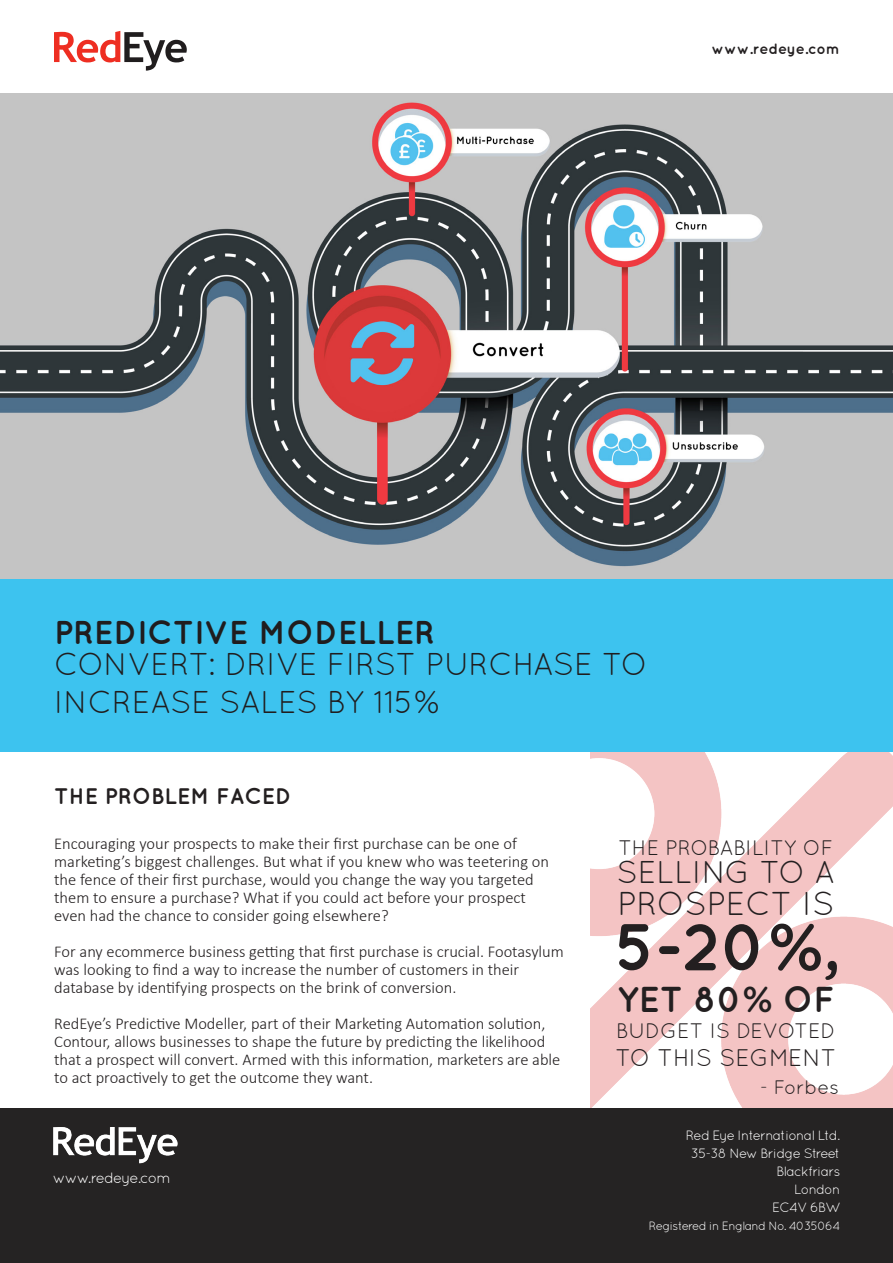
<style>
.page{position:relative;width:893px;height:1263px;background:#fff}
.page>*{position:absolute;margin:0;border:0;box-sizing:border-box;transform-origin:0 0}
.t1{font:700 66px "Quicksand";color:#231f20}
.t2{font:700 36px "Quicksand";color:#231f20}
.t3{font:700 33px "Quicksand";color:#201d1e}
.t4{font:33px "Quicksand";color:#231f20}
.t5{font:31.5px "Quicksand";color:#201d1e}
.t6{font:31.5px "Quicksand";color:#231f20}
.t7{font:24px "Quicksand";color:#231f20}
.t8{font:700 22.5px "Quicksand";color:#231f20}
.t9{font:21px "Quicksand";color:#231f20}
.t10{font:19.5px "Quicksand";color:#231f20}
.t11{font:300 16.5px/18px "Calibri";color:#231f20}
.t12{font:700 15px "Quicksand";letter-spacing:-.01em;color:#231f20}
.t13{font:15px "Quicksand";letter-spacing:-.06em;color:#fff}
.t14{font:13.5px/18px "Quicksand";letter-spacing:-.05em;color:#fff;text-align:right}
.t15{font:12px "Quicksand";letter-spacing:-.05em;color:#fff}
</style>
<div class="page">
<svg style="left:54px;top:31px;width:133px;height:40px"></svg>
<div style="left:0;top:1108px;width:893px;height:155px;background:#252323"></div>
<img style="left:53px;top:1127px;width:124px;height:37px">
<img style="left:591px;top:752px;width:302px;height:356px">
<img style="left:0;top:94px;width:893px;height:485px">
<div style="left:0;top:579px;width:893px;height:173px;background:#3dc3ef"></div>
<p class="t12" style="left:711px;top:40px;width:130px">www.redeye.com</p>
<p class="t3" style="left:54px;top:613px;width:382px">PREDICTIVE MODELLER</p>
<p class="t5" style="left:54px;top:646px;width:595px">CONVERT: DRIVE FIRST PURCHASE TO</p>
<p class="t5" style="left:54px;top:684px;width:387px">INCREASE SALES BY 115%</p>
<p class="t8" style="left:54px;top:782px;width:239px">THE PROBLEM FACED</p>
<p class="t11" style="left:54px;top:834px;width:464px">Encouraging your prospects to make their first purchase can be one of</p>
<p class="t11" style="left:54px;top:852px;width:496px">marketing’s biggest challenges. But what if you knew who was teetering on the fence of their first purchase, would you change the way you targeted them to ensure a purchase? What if you could act before your prospect</p>
<p class="t11" style="left:54px;top:906px;width:336px">even had the chance to consider going elsewhere?</p>
<p class="t11" style="left:54px;top:942px;width:511px">For any ecommerce business getting that first purchase is crucial. Footasylum was looking to find a way to increase the number of customers in their</p>
<p class="t11" style="left:54px;top:978px;width:404px">database by identifying prospects on the brink of conversion.</p>
<p class="t11" style="left:54px;top:1014px;width:508px">RedEye’s Predictive Modeller, part of their Marketing Automation solution, Contour, allows businesses to shape the future by predicting the likelihood that a prospect will convert. Armed with this information, marketers are able to act proactively to get the outcome they want.</p>
<p class="t13" style="left:53px;top:1169px;width:119px">www.redeye.com</p>
<p class="t9" style="left:618px;top:835px;width:217px">THE PROBABILITY OF</p>
<p class="t6" style="left:617px;top:854px;width:219px">SELLING TO A</p>
<p class="t4" style="left:617px;top:884px;width:218px">PROSPECT IS</p>
<p class="t1" style="left:615px;top:908px;width:224px">5-20%,</p>
<p class="t2" style="left:617px;top:978px;width:220px">YET 80% OF</p>
<p class="t9" style="left:616px;top:1018px;width:221px">BUDGET IS DEVOTED</p>
<p class="t7" style="left:616px;top:1044px;width:222px">TO THIS SEGMENT</p>
<p class="t10" style="left:760px;top:1076px;width:80px">- Forbes</p>
<p class="t14" style="left:686px;top:1126px;width:156px">Red Eye International Ltd.<br>35-38 New Bridge Street<br>Blackfriars<br>London<br>EC4V 6BW</p>
<p class="t15" style="left:649px;top:1219px;width:193px">Registered in England No. 4035064</p>
</div>
